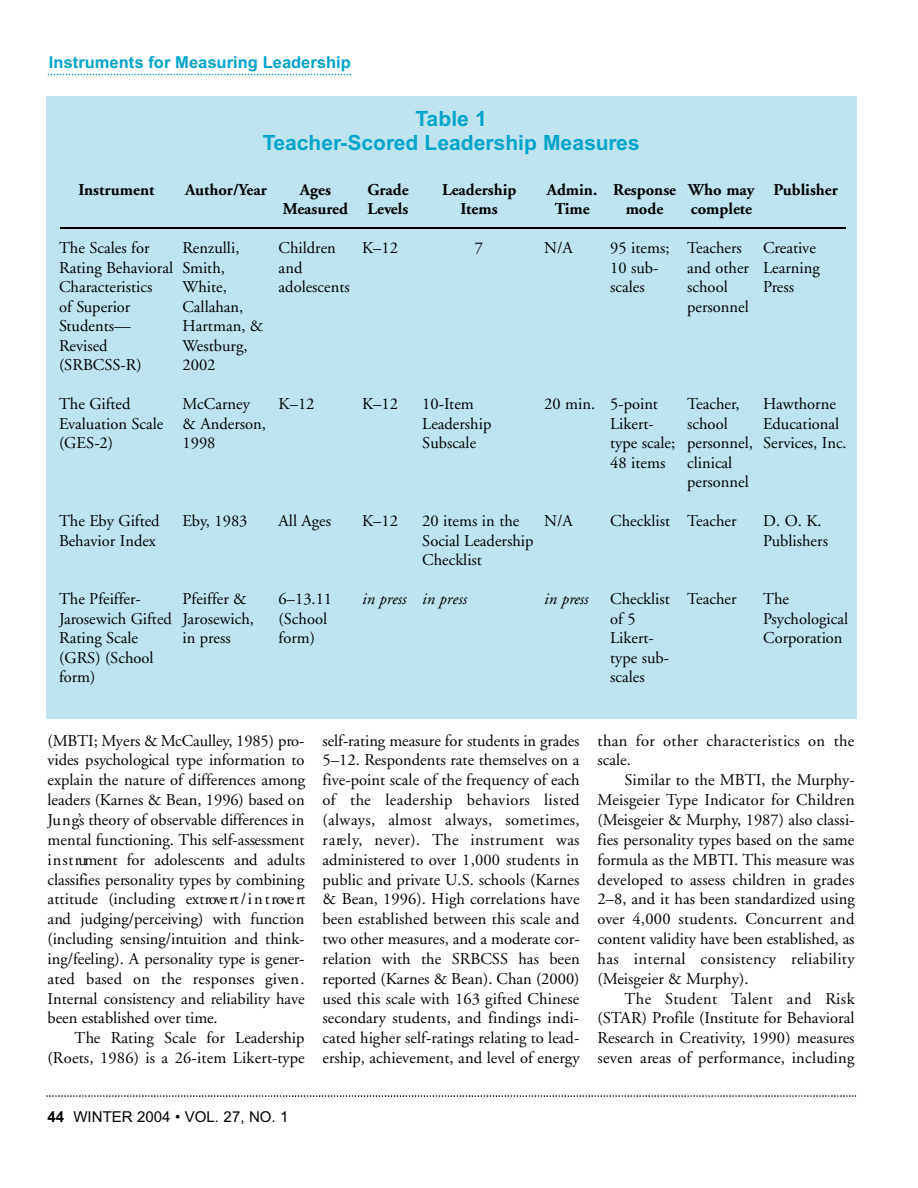
<style>
.page{position:relative;width:918px;height:1188px;background:#fff}
.page>*{position:absolute;margin:0;border:0;box-sizing:border-box;transform-origin:0 0}
.t1{font:700 21px/24.2px "Arial SFMT";color:#00a3cb;text-align:center}
.t2{font:16.5px/19.8px "Adobe Garamond";color:#000}
.t3{font:700 16.5px/19.5px "Adobe Garamond";color:#000;text-align:center}
.t4{font:16.5px/19.8px "Adobe Garamond";letter-spacing:.02em;color:#000}
.t5{font:700 16.5px "Arial SFMT";color:#00a3cb}
.t6{font:italic 16.5px "Adobe Garamond";color:#000}
.t7{font:15px "Arial SFMT";color:#000}
.s1{font-weight:700}
</style>
<div class="page">
<svg style="left:46px;top:1095px;width:810px;height:2px"></svg>
<svg style="left:48px;top:74px;width:303px;height:1px"></svg>
<div style="left:46px;top:96px;width:810px;height:623px;background:#bfe4ef"></div>
<hr style="left:60px;top:228px;width:785px;height:1px;background:#000">
<p class="t5" style="left:49px;top:56px;width:303px">Instruments for Measuring Leadership</p>
<p class="t1" style="left:263px;top:108px;width:378px">Table 1<br>Teacher-Scored Leadership Measures</p>
<p class="t3" style="left:78px;top:181px;width:77px">Instrument</p>
<p class="t3" style="left:185px;top:181px;width:83px">Author/Year</p>
<p class="t3" style="left:368px;top:181px;width:43px;text-align:left">Grade<br>Levels</p>
<p class="t2" style="left:362px;top:239px;width:37px">K–12</p>
<p class="t3" style="left:442px;top:181px;width:76px">Leadership<br>Items</p>
<p class="t2" style="left:475px;top:239px;width:10px">7</p>
<p class="t3" style="left:547px;top:181px;width:52px">Admin.<br>Time</p>
<p class="t2" style="left:544px;top:239px;width:30px">N/A</p>
<p class="t3" style="left:283px;top:181px;width:67px">Ages<br>Measured</p>
<p class="t2" style="left:279px;top:240px;width:73px">Children and adolescents</p>
<p class="t3" style="left:613px;top:181px;width:65px">Response mode</p>
<p class="t2" style="left:610px;top:240px;width:61px">95 items;<br>10 sub&shy;scales</p>
<p class="t2" style="left:59px;top:240px;width:116px">The Scales for<br>Rating Behavioral<br>Characteristics<br>of Superior<br>Students—<br>Revised (SRBCSS-R)</p>
<p class="t2" style="left:59px;top:395px;width:106px">The Gifted<br>Evaluation Scale (GES-2)</p>
<p class="t2" style="left:183px;top:240px;width:82px">Renzulli,<br>Smith,<br>White,<br>Callahan,<br>Hartman, &amp;<br>Westburg,<br>2002</p>
<p class="t2" style="left:183px;top:395px;width:85px">McCarney &amp; Anderson,<br>1998</p>
<p class="t2" style="left:279px;top:395px;width:37px">K–12</p>
<p class="t2" style="left:362px;top:395px;width:37px">K–12</p>
<p class="t2" style="left:422px;top:395px;width:71px">10-Item<br>Leadership<br>Subscale</p>
<p class="t2" style="left:544px;top:395px;width:53px">20 min.</p>
<p class="t2" style="left:610px;top:395px;width:67px">5-point<br>Likert&shy;type scale;<br>48 items</p>
<p class="t2" style="left:59px;top:512px;width:102px">The Eby Gifted<br>Behavior Index</p>
<p class="t2" style="left:183px;top:512px;width:67px">Eby, 1983</p>
<p class="t2" style="left:59px;top:591px;width:114px">The Pfeiffer-<br>Jarosewich Gifted<br>Rating Scale (GRS) (School form)</p>
<p class="t2" style="left:183px;top:591px;width:73px">Pfeiffer &amp;<br>Jarosewich, in press</p>
<p class="t2" style="left:279px;top:512px;width:54px">All Ages</p>
<p class="t2" style="left:279px;top:591px;width:55px">6–13.11 (School form)</p>
<p class="t2" style="left:362px;top:512px;width:37px">K–12</p>
<p class="t6" style="left:362px;top:592px;width:46px">in press</p>
<p class="t2" style="left:422px;top:512px;width:113px">20 items in the<br>Social Leadership<br>Checklist</p>
<p class="t6" style="left:422px;top:592px;width:46px">in press</p>
<p class="t2" style="left:544px;top:512px;width:30px">N/A</p>
<p class="t6" style="left:544px;top:592px;width:46px">in press</p>
<p class="t2" style="left:610px;top:512px;width:61px">Checklist</p>
<p class="t2" style="left:610px;top:591px;width:61px">Checklist of 5<br>Likert&shy;type sub&shy;scales</p>
<p class="t3" style="left:688px;top:181px;width:68px;text-align:left">Who may complete</p>
<p class="t2" style="left:687px;top:240px;width:63px">Teachers and other school personnel</p>
<p class="t3" style="left:774px;top:181px;width:66px">Publisher</p>
<p class="t2" style="left:763px;top:240px;width:58px">Creative<br>Learning<br>Press</p>
<p class="t2" style="left:687px;top:395px;width:67px">Teacher, school personnel, clinical personnel</p>
<p class="t2" style="left:687px;top:512px;width:51px">Teacher</p>
<p class="t2" style="left:763px;top:395px;width:85px">Hawthorne<br>Educational<br>Services, Inc.</p>
<p class="t2" style="left:763px;top:512px;width:66px">D. O. K.<br>Publishers</p>
<p class="t2" style="left:687px;top:590px;width:51px">Teacher</p>
<p class="t2" style="left:763px;top:591px;width:86px">The<br>Psychological<br>Corporation</p>
<p class="t2" style="left:48px;top:732px;width:259px;text-align:justify">(M BTI; Myers &amp; Mc C a u lle y, 1985) pro&shy;vides psychological type information to explain the nature of differences among leaders (Karnes &amp; Bean, 1996) based on Ju n g’s theory of observable differences in mental functioning. This self-assessment in s t rument for adolescents and adults classifies personality types by combining attitude (including extrove rt / i n t rove rt and judging/perceiving) with function (including sensing/intuition and think&shy;ing/feeling). A personality type is gener&shy;ated based on the responses give n .<br>Internal consistency and reliability have been established over time.</p>
<p class="t2" style="left:48px;top:1030px;width:259px;text-align:right">The Rating Scale for Leadership (Roets, 1986) is a 26-item Likert-type</p>
<p class="t7" style="left:48px;top:1111px;width:243px"><span class="s1">44</span> WINTER 2004 • VOL. 27, NO. 1</p>
<p class="t2" style="left:323px;top:732px;width:259px;text-align:justify">self-rating measure for students in grades 5–12. Respondents rate themselves on a five-point scale of the frequency of each of the leadership behaviors listed (always, almost always, sometimes, r a re ly, never). The instrument was administered to over 1,000 students in public and private U.S. schools (Karnes &amp; Bean, 1996). High correlations have been established between this scale and two other measures, and a moderate cor&shy;relation with the SRBCSS has been reported (Karnes &amp; Bean). Chan (2000) used this scale with 163 gifted Chinese secondary students, and findings indi&shy;cated higher self-ratings relating to lead&shy;ership, achievement, and level of energy</p>
<p class="t4" style="left:598px;top:732px;width:258px">than for other characteristics on the scale.</p>
<p class="t2" style="left:598px;top:772px;width:259px;text-align:justify;text-indent:27px">Similar to the MBTI, the Murphy-Meisgeier Type Indicator for Children (Meisgeier &amp; Murphy, 1987) also classi&shy;fies personality types based on the same formula as the MBTI. This measure was developed to assess children in grades 2–8, and it has been standardized using over 4,000 students. Concurrent and content validity have been established, as has internal consistency re lia b ility (Meisgeier &amp; Murphy).</p>
<p class="t2" style="left:598px;top:990px;width:259px;text-align:justify;text-indent:27px">The Student Talent and Risk (STAR) Profile (Institute for Behavioral Research in Creativity, 1990) measures seven areas of performance, including</p>
</div>
